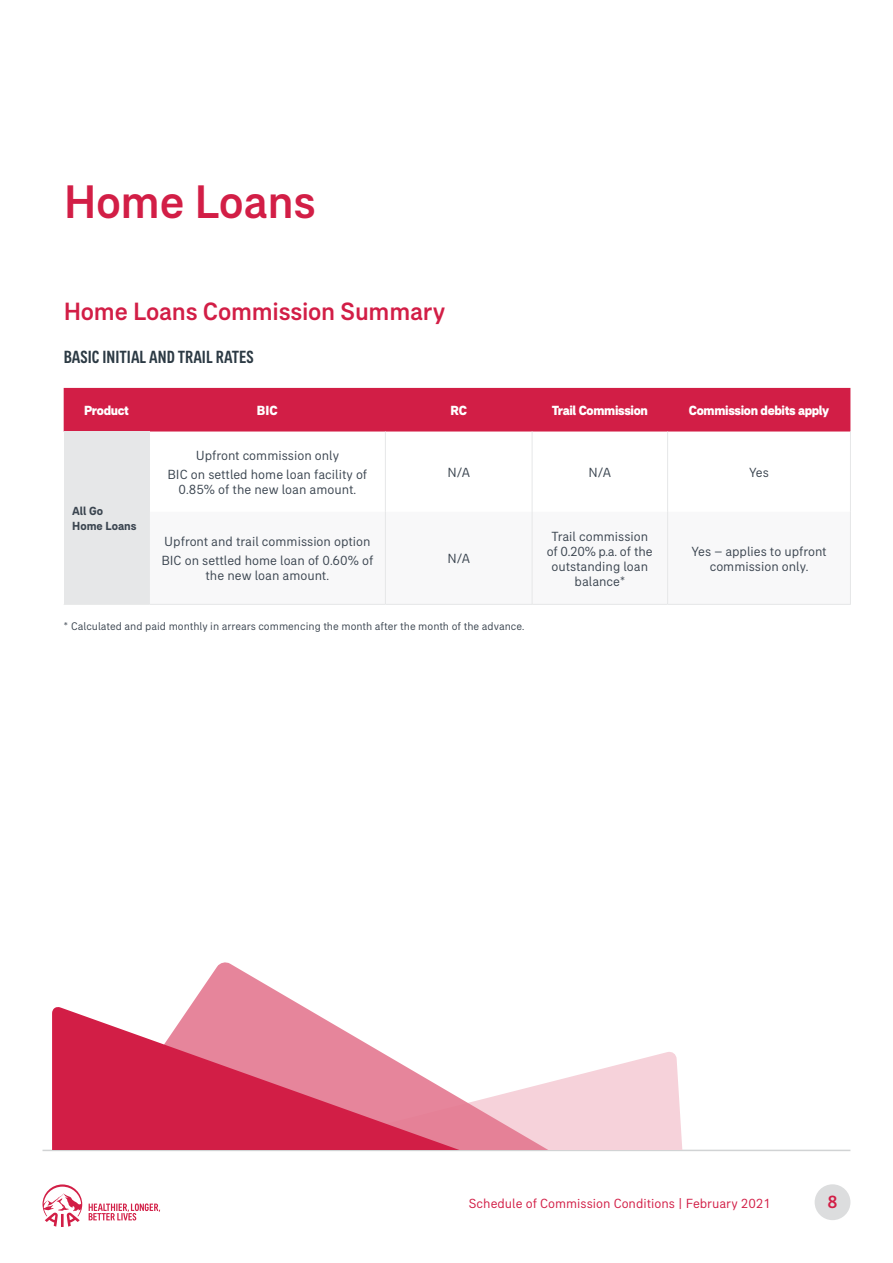
<style>
.page{position:relative;width:893px;height:1263px;background:#fff}
.page>*{position:absolute;margin:0;border:0;box-sizing:border-box;transform-origin:0 0}
.t1{font:500 48px "AIA Everest";letter-spacing:-.01em;color:#d21e46}
.t2{font:500 25.5px "AIA Everest";letter-spacing:-.01em;color:#d21e46}
.t3{font:500 condensed 18px "AIA Everest";color:#2c3a44}
.t4{font:500 18px "AIA Everest";color:#d21e46}
.t5{font:13.5px/15px "AIA Everest";color:#3b4550;text-align:center}
.t6{font:800 13.5px "AIA Everest";letter-spacing:-.025em;color:#fff}
.t7{font:13.5px "AIA Everest";color:#d21e46}
.t8{font:700 12px/15px "AIA Everest";color:#3b4550}
.t9{font:11.25px "AIA Everest";color:#3b4550}
</style>
<div class="page">
<hr style="left:43px;top:1150px;width:807px;height:1px;background:#d1d3d4">
<svg style="left:43px;top:1184px;width:117px;height:43px"></svg>
<div style="left:815px;top:1184px;width:35px;height:36px;background:#dcddde;border-radius:50%"></div>
<div style="left:64px;top:388px;width:786px;height:43px;background:#d21e46"></div>
<div style="left:64px;top:431px;width:85px;height:173px;background:#e6e7e8"></div>
<hr style="left:385px;top:431px;width:1px;height:81px;background:#e6e7e8">
<hr style="left:532px;top:431px;width:1px;height:81px;background:#e6e7e8">
<hr style="left:667px;top:431px;width:1px;height:81px;background:#e6e7e8">
<hr style="left:385px;top:512px;width:1px;height:92px;background:#e6e7e8">
<hr style="left:532px;top:512px;width:1px;height:92px;background:#e6e7e8">
<hr style="left:667px;top:512px;width:1px;height:92px;background:#e6e7e8">
<hr style="left:850px;top:431px;width:1px;height:81px;background:#e6e7e8">
<hr style="left:850px;top:512px;width:1px;height:92px;background:#e6e7e8">
<hr style="left:149px;top:604px;width:236px;height:1px;background:#e6e7e8">
<hr style="left:385px;top:604px;width:147px;height:1px;background:#e6e7e8">
<hr style="left:532px;top:604px;width:136px;height:1px;background:#e6e7e8">
<hr style="left:668px;top:604px;width:183px;height:1px;background:#e6e7e8">
<hr style="left:149px;top:431px;width:1px;height:81px;background:#e6e7e8">
<hr style="left:149px;top:512px;width:1px;height:92px;background:#e6e7e8">
<hr style="left:64px;top:604px;width:85px;height:1px;background:#e6e7e8">
<svg style="left:190px;top:962px;width:112px;height:44px;fill:#e6859b"></svg>
<svg style="left:52px;top:1006px;width:632px;height:144px"></svg>
<h1 class="t1" style="left:64px;top:174px;width:254px">Home Loans</h1>
<h2 class="t2" style="left:64px;top:296px;width:383px">Home Loans Commission Summary</h2>
<h3 class="t3" style="left:64px;top:347px;width:191px">BASIC INITIAL AND TRAIL RATES</h3>
<p class="t6" style="left:84px;top:402px;width:46px">Product</p>
<p class="t6" style="left:257px;top:402px;width:22px">BIC</p>
<p class="t6" style="left:450px;top:402px;width:18px">RC</p>
<p class="t6" style="left:552px;top:402px;width:98px">Trail Commission</p>
<p class="t6" style="left:689px;top:402px;width:142px">Commission debits apply</p>
<p class="t8" style="left:72px;top:503px;width:66px">All Go<br>Home Loans</p>
<p class="t5" style="left:167px;top:445px;width:201px;line-height:19.2px">Upfront commission only<br>BIC on settled home loan facility of</p>
<p class="t5" style="left:179px;top:482px;width:179px">0.85% of the new loan amount.</p>
<p class="t5" style="left:161px;top:532px;width:214px;line-height:19.2px;text-align:left">Upfront and trail commission option<br>BIC on settled home loan of 0.60% of</p>
<p class="t5" style="left:206px;top:568px;width:125px">the new loan amount.</p>
<p class="t5" style="left:447px;top:464px;width:24px">N/A</p>
<p class="t5" style="left:589px;top:464px;width:24px">N/A</p>
<p class="t5" style="left:749px;top:464px;width:21px">Yes</p>
<p class="t5" style="left:447px;top:551px;width:24px">N/A</p>
<p class="t5" style="left:547px;top:528px;width:107px">Trail commission of 0.20% p.a. of the outstanding loan balance*</p>
<p class="t5" style="left:691px;top:543px;width:137px">Yes – applies to upfront commission only.</p>
<p class="t9" style="left:64px;top:619px;width:462px">* Calculated and paid monthly in arrears commencing the month after the month of the advance.</p>
<p class="t7" style="left:469px;top:1196px;width:304px">Schedule of Commission Conditions | February 2021</p>
<h3 class="t4" style="left:827px;top:1192px;width:12px">8</h3>
</div>
